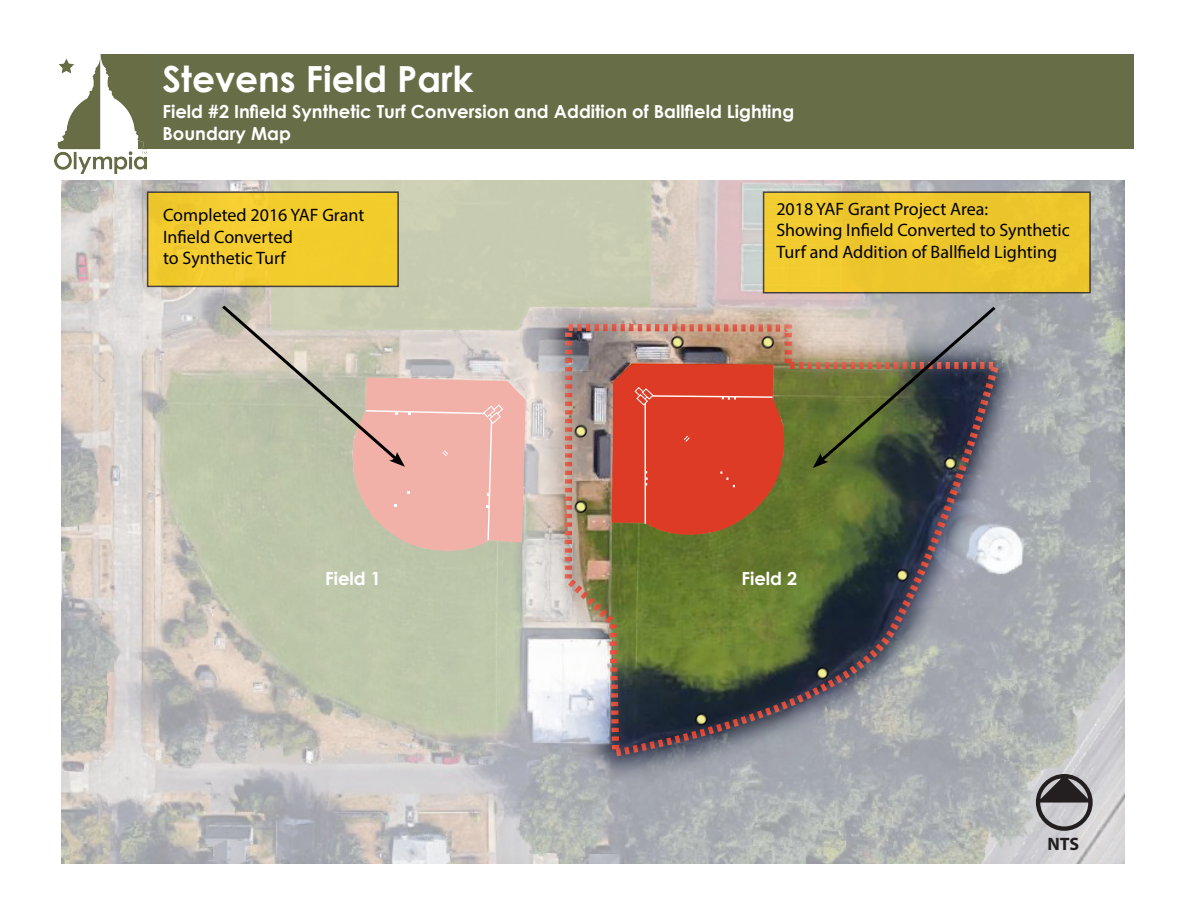
<style>
.page{position:relative;width:1188px;height:918px;background:#fff}
.page>*{position:absolute;margin:0;border:0;box-sizing:border-box;transform-origin:0 0}
.t1{font:700 36px "Century Gothic";color:#fff}
.t2{font:18px/21.6px "Myriad Pro";color:#000}
.t3{font:700 18px/21.6px "Century Gothic";color:#fff}
.t4{font:700 18px "Myriad Pro";color:#231f20}
</style>
<div class="page">
<img style="left:61px;top:180px;width:1064px;height:684px">
<div style="left:139px;top:54px;width:995px;height:94px;background:#676d47"></div>
<img style="left:54px;top:54px;width:93px;height:119px">
<svg style="left:219px;top:302px;width:307px;height:253px;background:#d2beae"></svg>
<img style="left:813px;top:304px;width:186px;height:164px">
<svg style="left:1036px;top:774px;width:57px;height:57px;background:#838184"></svg>
<div style="left:148px;top:192px;width:250px;height:94px;background:#f2cc2c"></div>
<div style="left:147px;top:191px;width:252px;height:96px;border:2px solid #231f20"></div>
<div style="left:764px;top:192px;width:326px;height:101px;background:#ecc72c"></div>
<div style="left:763px;top:191px;width:328px;height:102px;border:2px solid #231f20"></div>
<p class="t1" style="left:162px;top:52px;width:313px">Stevens Field Park</p>
<p class="t3" style="left:162px;top:100px;width:633px">Field #2 Infield Synthetic Turf Conversion and Addition of Ballfield Lighting<br>Boundary Map</p>
<p class="t2" style="left:163px;top:204px;width:203px">Completed 2016 YAF Grant</p>
<p class="t2" style="left:163px;top:226px;width:131px">Infield Converted</p>
<p class="t2" style="left:163px;top:247px;width:124px">to Synthetic Turf</p>
<p class="t2" style="left:776px;top:198px;width:214px">2018 YAF Grant Project Area:</p>
<p class="t2" style="left:776px;top:219px;width:295px">Showing Infield Converted to Synthetic<br>Turf and Addition of Ballfield Lighting</p>
<p class="t3" style="left:325px;top:567px;width:57px">Field 1</p>
<p class="t3" style="left:742px;top:567px;width:57px">Field 2</p>
<p class="t4" style="left:1047px;top:832px;width:33px">NTS</p>
</div>
